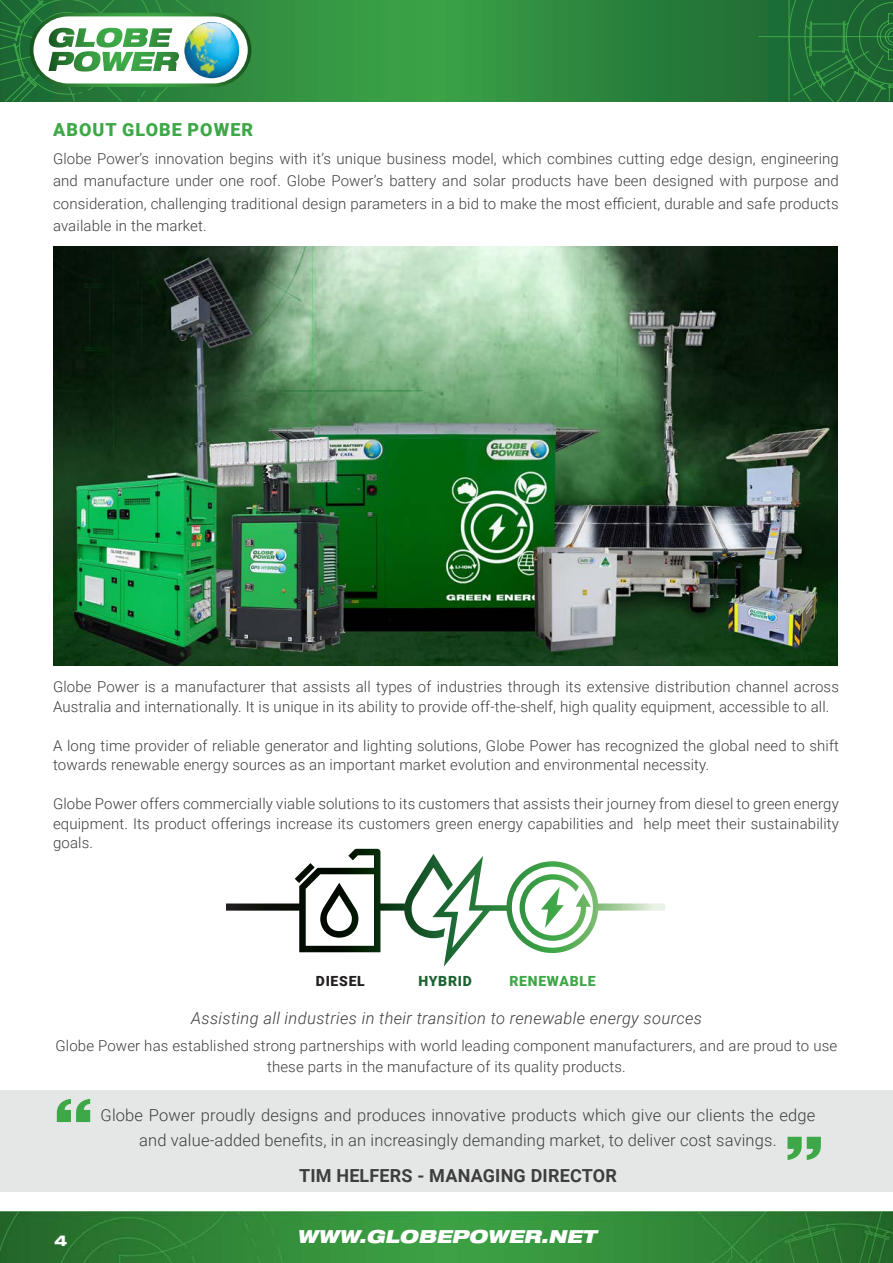
<style>
.page{position:relative;width:893px;height:1263px;background:#fff}
.page>*{position:absolute;margin:0;border:0;box-sizing:border-box;transform-origin:0 0}
.t1{font:900 expanded 54px "Helvetica Neue LT Pro";color:#3ea848}
.t2{font:700 18px "Roboto";letter-spacing:.01em;color:#3e3e3f}
.t3{font:italic 900 expanded 18px "Helvetica Neue LT Pro";color:#fff}
.t4{font:900 18px "Roboto";letter-spacing:.055em;color:#3ea848}
.t5{font:300 16.5px/25.2px "Roboto";letter-spacing:.01em;color:#3e3e3f;text-align:center}
.t6{font:italic 300 16.5px "Roboto";letter-spacing:.02em;color:#3e3e3f}
.t7{font:300 15px/19.5px "Roboto";letter-spacing:.01em;color:#3e3e3f;text-align:justify}
.t8{font:800 expanded 15px "Helvetica Neue LT Pro";color:#fff}
.t9{font:900 13.95px "Roboto";letter-spacing:.055em;color:#3ea848}
.t10{font:900 13.95px "Roboto";letter-spacing:.05em;color:#231f20}
.t11{font:900 13.95px "Roboto";letter-spacing:.05em;color:#1c6231}
</style>
<div class="page">
<img style="left:0;top:1211px;width:893px;height:52px">
<svg style="left:227px;top:0;width:666px;height:102px;background:#2c863e"></svg>
<svg style="left:0;top:0;width:227px;height:102px;background:#257839"></svg>
<img style="left:30px;top:13px;width:221px;height:74px">
<img style="left:184px;top:22px;width:55px;height:56px">
<svg style="left:226px;top:849px;width:439px;height:117px"></svg>
<div style="left:0;top:1091px;width:893px;height:101px;background:#e5e6e6"></div>
<img style="left:53px;top:247px;width:785px;height:418px">
<hr style="left:892px;top:276px;width:1px;height:58px;background:#3ea848">
<p class="t4" style="left:53px;top:117px;width:201px">ABOUT GLOBE POWER</p>
<p class="t7" style="left:53px;top:147px;width:787px;line-height:22.5px">Globe Power’s innovation begins with it’s unique business model, which combines cutting edge design, engineering and manufacture under one roof. Globe Power’s battery and solar products have been designed with purpose and consideration, challenging traditional design parameters in a bid to make the most efficient, durable and safe products available in the market.</p>
<p class="t7" style="left:53px;top:677px;width:787px">Globe Power is a manufacturer that assists all types of industries through its extensive distribution channel across<br>Australia and internationally. It is unique in its ability to provide off-the-shelf, high quality equipment, accessible to all.</p>
<p class="t7" style="left:53px;top:735px;width:788px">A long time provider of reliable generator and lighting solutions, Globe Power has recognized the global need to shift towards renewable energy sources as an important market evolution and environmental necessity.</p>
<p class="t7" style="left:53px;top:794px;width:787px">Globe Power offers commercially viable solutions to its customers that assists their journey from diesel to green energy equipment. Its product offerings increase its customers green energy capabilities and help meet their sustainability goals.</p>
<p class="t10" style="left:316px;top:971px;width:50px">DIESEL</p>
<p class="t11" style="left:418px;top:971px;width:55px">HYBRID</p>
<p class="t9" style="left:509px;top:971px;width:88px">RENEWABLE</p>
<p class="t6" style="left:191px;top:1006px;width:512px">Assisting all industries in their transition to renewable energy sources</p>
<p class="t7" style="left:55px;top:1035px;width:783px;line-height:21px;text-align:center">Globe Power has established strong partnerships with world leading component manufacturers, and are proud to use these parts in the manufacture of its quality products.</p>
<p class="t1" style="left:54px;top:1083px;width:40px">“</p>
<p class="t5" style="left:101px;top:1102px;width:716px">Globe Power proudly designs and produces innovative products which give our clients the edge and value-added benefits, in an increasingly demanding market, to deliver cost savings.</p>
<p class="t2" style="left:299px;top:1162px;width:319px">TIM HELFERS - MANAGING DIRECTOR</p>
<p class="t1" style="left:785px;top:1121px;width:40px">”</p>
<p class="t8" style="left:54px;top:1231px;width:15px">4</p>
<p class="t3" style="left:297px;top:1225px;width:301px">WWW.GLOBEPOWER.NET</p>
</div>
